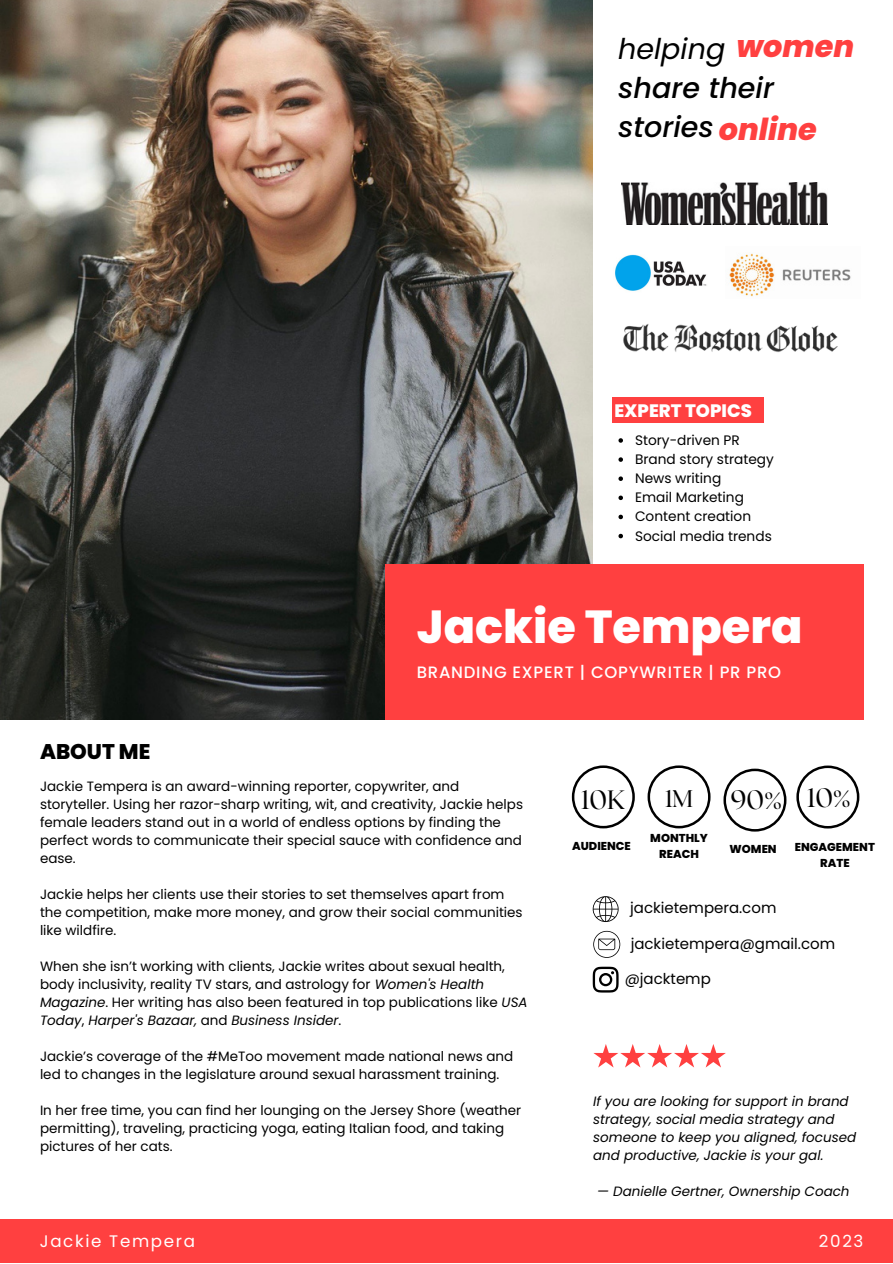
<style>
.page{position:relative;width:893px;height:1264px;background:#fff}
.page>*{position:absolute;margin:0;border:0;box-sizing:border-box;transform-origin:0 0}
.t1{font:800 46.2px "Poppins";color:#fff}
.t2{font:italic 800 30.3px "Poppins";color:#ff4040}
.t3{font:italic 500 28.65px/39.3px "Poppins";color:#000}
.t4{font:italic 28.65px "Poppins";color:#000}
.t5{font:300 26.4px "Roxborough CF";color:#000}
.t6{font:300 24px "Roxborough CF";color:#000}
.t7{font:800 21.15px "Poppins";color:#000}
.t8{font:800 18px "Poppins";color:#fff}
.t9{font:16.65px "Poppins";letter-spacing:.1em;color:#fff}
.t10{font:500 16.5px "Poppins";letter-spacing:.045em;color:#fff}
.t11{font:15px "Poppins";color:#000}
.t12{font:13.65px "Poppins";color:#000}
.t13{font:13.5px/18px "Poppins";color:#000}
.t14{font:italic 13.5px/18px "Poppins";color:#000}
.t15{font:800 11.4px/16px "Poppins";color:#000;text-align:center}
.s1{font-weight:800;font-size:30.3px;color:#ff4040}
.s2{font-style:italic}
</style>
<div class="page">
<img style="left:0;top:0;width:592px;height:719px">
<div style="left:385px;top:564px;width:478px;height:155px;background:#ff4040"></div>
<div style="left:0;top:1219px;width:892px;height:43px;background:#ff4040"></div>
<img style="left:622px;top:182px;width:205px;height:42px">
<img style="left:615px;top:254px;width:92px;height:37px">
<img style="left:623px;top:324px;width:215px;height:29px">
<img style="left:729px;top:253px;width:122px;height:44px">
<svg style="left:593px;top:1044px;width:132px;height:23px"></svg>
<svg style="left:572px;top:765px;width:62px;height:63px"></svg>
<svg style="left:647px;top:765px;width:63px;height:63px"></svg>
<svg style="left:723px;top:768px;width:63px;height:63px"></svg>
<svg style="left:592px;top:966px;width:26px;height:26px"></svg>
<svg style="left:592px;top:896px;width:26px;height:26px"></svg>
<svg style="left:593px;top:930px;width:27px;height:27px"></svg>
<div style="left:611px;top:397px;width:152px;height:25px;background:#ff4040"></div>
<svg style="left:796px;top:765px;width:63px;height:63px"></svg>
<svg style="left:618px;top:438px;width:5px;height:5px"></svg>
<svg style="left:618px;top:457px;width:5px;height:5px"></svg>
<svg style="left:618px;top:476px;width:5px;height:5px"></svg>
<svg style="left:618px;top:495px;width:5px;height:5px"></svg>
<svg style="left:618px;top:514px;width:5px;height:5px"></svg>
<svg style="left:618px;top:534px;width:5px;height:4px"></svg>
<p class="t4" style="left:618px;top:29px;width:238px">helping <span class="s1">women</span></p>
<p class="t3" style="left:618px;top:68px;width:157px">share their stories</p>
<p class="t2" style="left:718px;top:109px;width:100px">online</p>
<p class="t8" style="left:614px;top:398px;width:139px">EXPERT TOPICS</p>
<p class="t12" style="left:635px;top:430px;width:106px">Story-driven PR</p>
<p class="t12" style="left:635px;top:450px;width:140px">Brand story strategy</p>
<p class="t12" style="left:635px;top:469px;width:88px">News writing</p>
<p class="t12" style="left:635px;top:488px;width:110px">Email Marketing</p>
<p class="t12" style="left:635px;top:507px;width:118px">Content creation</p>
<p class="t12" style="left:635px;top:526px;width:138px">Social media trends</p>
<p class="t1" style="left:416px;top:594px;width:387px">Jackie Tempera</p>
<p class="t10" style="left:416px;top:660px;width:366px">BRANDING EXPERT | COPYWRITER | PR PRO</p>
<p class="t7" style="left:40px;top:736px;width:112px">ABOUT ME</p>
<p class="t13" style="left:40px;top:777px;width:484px">Jackie Tempera is an award-winning reporter, copywriter, and storyteller. Using her razor-sharp writing, wit, and creativity, Jackie helps female leaders stand out in a world of endless options by finding the perfect words to communicate their special sauce with confidence and ease.</p>
<p class="t13" style="left:40px;top:885px;width:484px">Jackie helps her clients use their stories to set themselves apart from the competition, make more money, and grow their social communities like wildfire.</p>
<p class="t13" style="left:40px;top:957px;width:489px">When she isn’t working with clients, Jackie writes about sexual health, body inclusivity, reality TV stars, and astrology for <span class="s2">Women's Health Magazine</span>. Her writing has also been featured in top publications like <span class="s2">USA Today</span>, <span class="s2">Harper's Bazaar,</span> and <span class="s2">Business Insider</span>.</p>
<p class="t13" style="left:40px;top:1047px;width:475px">Jackie’s coverage of the #MeToo movement made national news and led to changes in the legislature around sexual harassment training.</p>
<p class="t13" style="left:40px;top:1101px;width:482px">In her free time, you can find her lounging on the Jersey Shore (weather permitting), traveling, practicing yoga, eating Italian food, and taking pictures of her cats.</p>
<p class="t9" style="left:40px;top:1229px;width:157px">Jackie Tempera</p>
<p class="t5" style="left:581px;top:782px;width:45px">10K</p>
<p class="t6" style="left:665px;top:782px;width:29px">1M</p>
<p class="t5" style="left:730px;top:783px;width:53px">90%</p>
<p class="t15" style="left:572px;top:838px;width:60px">AUDIENCE</p>
<p class="t15" style="left:650px;top:830px;width:59px">MONTHLY<br>REACH</p>
<p class="t15" style="left:729px;top:841px;width:49px">WOMEN</p>
<p class="t5" style="left:807px;top:780px;width:45px">10%</p>
<p class="t15" style="left:794px;top:839px;width:82px">ENGAGEMENT</p>
<p class="t15" style="left:820px;top:855px;width:31px">RATE</p>
<p class="t11" style="left:630px;top:897px;width:148px">jackietempera.com</p>
<p class="t11" style="left:630px;top:932px;width:206px">jackietempera@gmail.com</p>
<p class="t11" style="left:624px;top:968px;width:88px">@jacktemp</p>
<p class="t14" style="left:593px;top:1091px;width:264px">If you are looking for support in brand strategy, social media strategy and someone to keep you aligned, focused and productive, Jackie is your gal.</p>
<p class="t14" style="left:597px;top:1181px;width:254px">— Danielle Gertner, Ownership Coach</p>
<p class="t9" style="left:818px;top:1229px;width:46px">2023</p>
</div>
